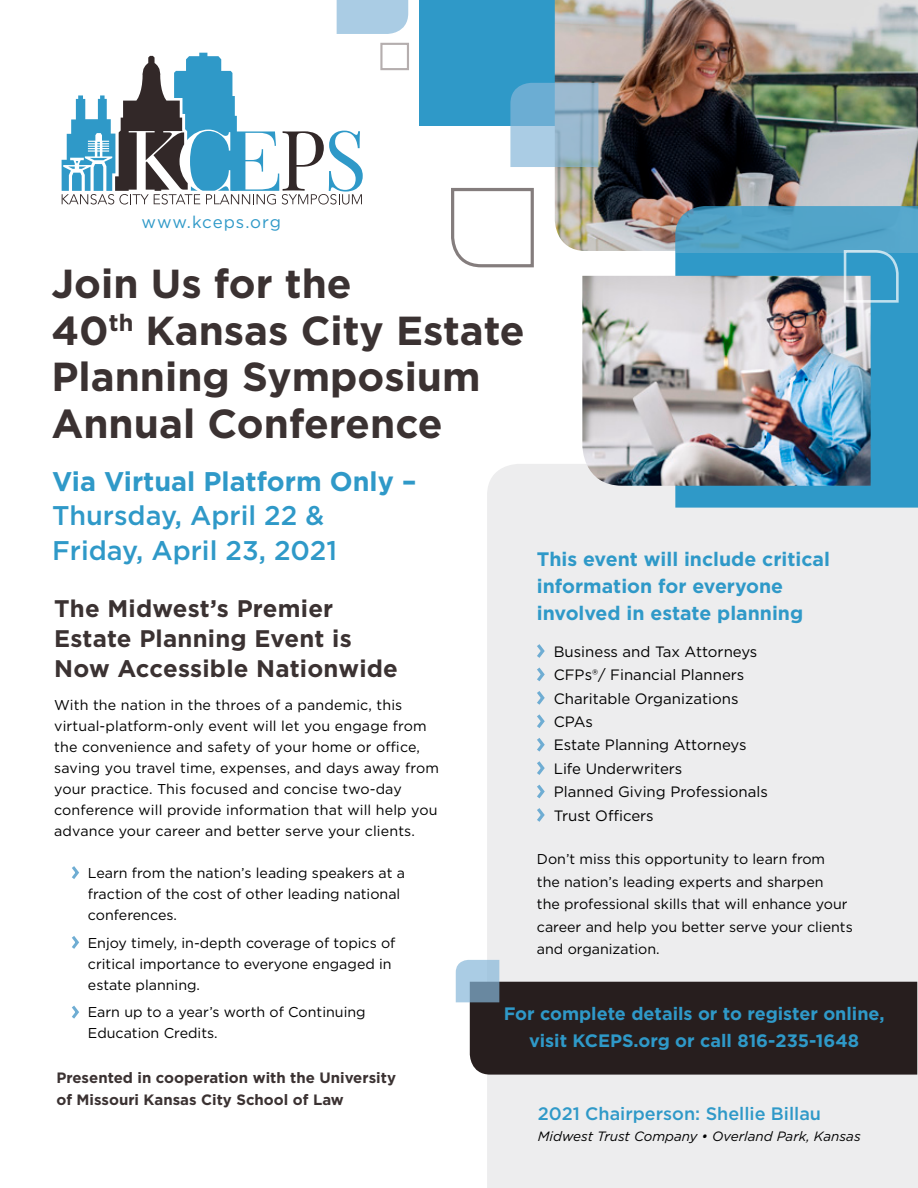
<style>
.page{position:relative;width:918px;height:1188px;background:#fff}
.page>*{position:absolute;margin:0;border:0;box-sizing:border-box;transform-origin:0 0}
.t1{font:700 40.5px/46.5px "Gotham";color:#3b3232}
.t2{font:500 27px/34.5px "Gotham";color:#2f99c8}
.t3{font:700 24px/30px "Gotham";letter-spacing:.01em;color:#3b3232}
.t4{font:700 19.5px/27px "Gotham";color:#2f99c8}
.t5{font:700 18px "Gotham";color:#2f99c8}
.t6{font:500 18px "Gotham";color:#2f99c8}
.t7{font:16.95px "Gotham";letter-spacing:.05em;color:#2f99c8}
.t8{font:15px "Gotham";color:#000}
.t9{font:700 15px "Gotham";color:#3b3232}
.t10{font:14.25px/21px "Gotham";color:#000}
.t11{font:italic 13.5px "Gotham";color:#000}
.s1{font-weight:700}
</style>
<div class="page">
<div style="left:487px;top:464px;width:431px;height:724px;background:#ededee"></div>
<svg style="left:62px;top:53px;width:301px;height:152px"></svg>
<svg style="left:451px;top:187px;width:83px;height:81px"></svg>
<div style="left:380px;top:43px;width:29px;height:27px;border:2px solid #958c8c"></div>
<div style="left:419px;top:0;width:136px;height:125px;background:#2f99c8"></div>
<img style="left:555px;top:0;width:363px;height:251px">
<div style="left:675px;top:252px;width:243px;height:256px;background:#2f99c8"></div>
<img style="left:675px;top:206px;width:243px;height:46px">
<svg style="left:510px;top:83px;width:88px;height:84px;background:#8eb8d2"></svg>
<div style="left:337px;top:0;width:71px;height:34px;background:#aacce4"></div>
<img style="left:582px;top:276px;width:289px;height:210px">
<svg style="left:72px;top:866px;width:7px;height:13px"></svg>
<svg style="left:72px;top:936px;width:7px;height:13px"></svg>
<svg style="left:72px;top:1005px;width:7px;height:14px"></svg>
<svg style="left:534px;top:641px;width:13px;height:184px;background:#d9e2e9"></svg>
<svg style="left:842px;top:249px;width:58px;height:55px;background:#6cb0d0"></svg>
<svg style="left:456px;top:960px;width:461px;height:115px;background:#514b4c"></svg>
<p class="t7" style="left:142px;top:211px;width:141px">www.kceps.org</p>
<p class="t1" style="left:51px;top:260px;width:302px">Join Us for the</p>
<p class="t1" style="left:51px;top:307px;width:475px">40<sup>th</sup> Kansas City Estate</p>
<p class="t1" style="left:51px;top:353px;width:431px">Planning Symposium<br>Annual Conference</p>
<p class="t2" style="left:52px;top:464px;width:366px"><span class="s1">Via Virtual Platform Only –<br></span>Thursday, April 22 &amp;<br>Friday, April 23, 2021</p>
<p class="t3" style="left:54px;top:593px;width:345px">The Midwest’s Premier<br>Estate Planning Event is<br>Now Accessible Nationwide</p>
<p class="t10" style="left:54px;top:694px;width:386px">With the nation in the throes of a pandemic, this virtual-platform-only event will let you engage from the convenience and safety of your home or office, saving you travel time, expenses, and days away from your practice. This focused and concise two-day conference will provide information that will help you advance your career and better serve your clients.</p>
<p class="t10" style="left:88px;top:862px;width:319px">Learn from the nation’s leading speakers at a fraction of the cost of other leading national conferences.</p>
<p class="t10" style="left:88px;top:932px;width:309px">Enjoy timely, in-depth coverage of topics of critical importance to everyone engaged in estate planning.</p>
<p class="t10" style="left:88px;top:1002px;width:279px">Earn up to a year’s worth of Continuing<br>Education Credits.</p>
<p class="t9" style="left:56px;top:1068px;width:341px">Presented in cooperation with the University</p>
<p class="t9" style="left:56px;top:1090px;width:289px">of Missouri Kansas City School of Law</p>
<p class="t4" style="left:537px;top:545px;width:295px">This event will include critical information for everyone involved in estate planning</p>
<p class="t8" style="left:554px;top:642px;width:205px">Business and Tax Attorneys</p>
<p class="t8" style="left:554px;top:665px;width:192px">CFPs®/ Financial Planners</p>
<p class="t8" style="left:554px;top:689px;width:186px">Charitable Organizations</p>
<p class="t8" style="left:554px;top:712px;width:41px">CPAs</p>
<p class="t8" style="left:554px;top:736px;width:194px">Estate Planning Attorneys</p>
<p class="t8" style="left:554px;top:759px;width:130px">Life Underwriters</p>
<p class="t8" style="left:554px;top:782px;width:216px">Planned Giving Professionals</p>
<p class="t8" style="left:554px;top:806px;width:102px">Trust Officers</p>
<p class="t10" style="left:537px;top:848px;width:317px;line-height:22.5px">Don’t miss this opportunity to learn from<br>the nation’s leading experts and sharpen<br>the professional skills that will enhance your career and help you better serve your clients and organization.</p>
<p class="t5" style="left:504px;top:1001px;width:382px">For complete details or to register online,</p>
<p class="t5" style="left:529px;top:1029px;width:332px">visit KCEPS.org or call 816-235-1648</p>
<p class="t6" style="left:538px;top:1102px;width:285px">2021 Chairperson: Shellie Billau</p>
<p class="t11" style="left:538px;top:1128px;width:324px">Midwest Trust Company • Overland Park, Kansas</p>
</div>
